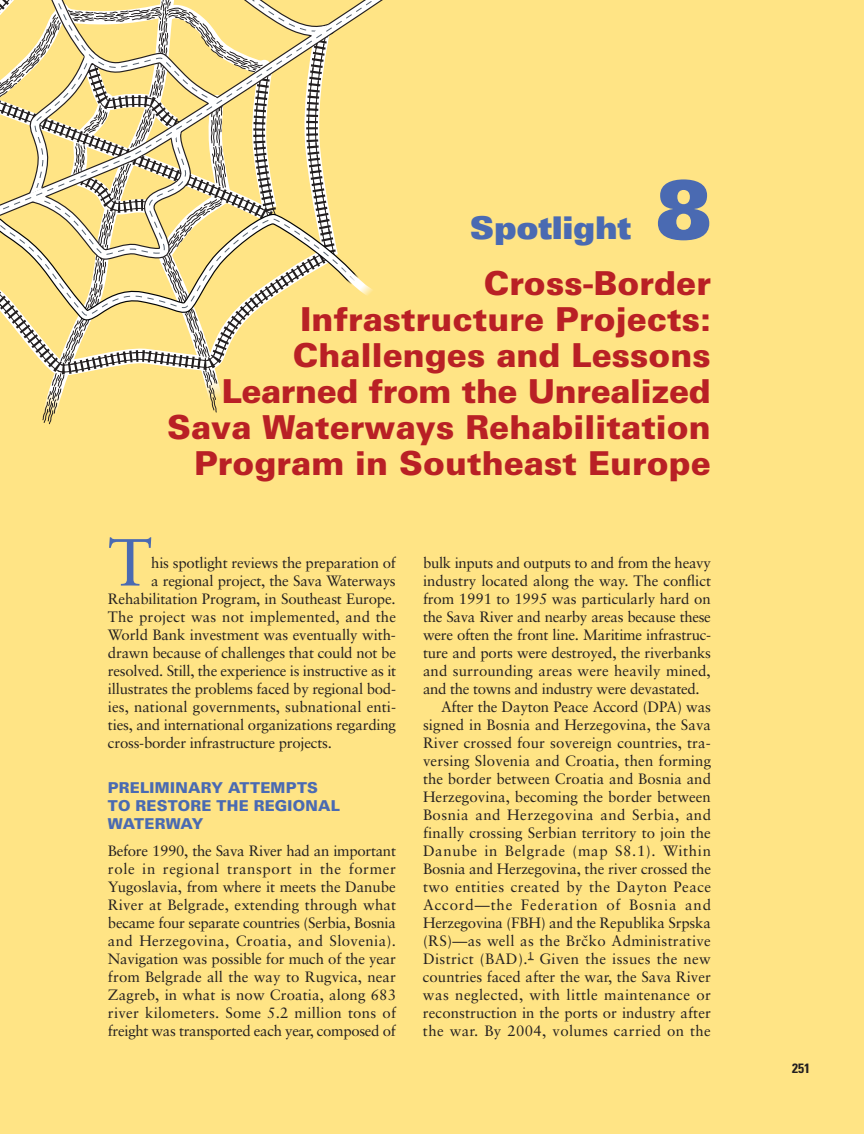
<style>
.page{position:relative;width:864px;height:1134px;background:#ffe485}
.page>*{position:absolute;margin:0;border:0;box-sizing:border-box;transform-origin:0 0}
.t1{font:900 expanded 82.2px "Univers";color:#4a6ab2;scale:.79 1}
.t2{font:66.6px "Sabon LT Std";color:#4a6ab2}
.t3{font:900 33px/36px "Univers";color:#b92025;text-align:right}
.t4{font:900 expanded 31.35px "Univers";letter-spacing:-.01em;color:#4a6ab2;scale:.79 1}
.t5{font:15px/18px "Sabon";letter-spacing:-.005em;color:#231f20;text-align:justify}
.t6{font:15px "Sabon";letter-spacing:.03em;color:#231f20}
.t7{font:15px "Sabon";letter-spacing:.025em;color:#231f20}
.t8{font:900 15px/18px "Univers";letter-spacing:.015em;color:#4a6ab2}
.t9{font:15px "Sabon";letter-spacing:.02em;color:#231f20}
.t10{font:15px "Sabon";letter-spacing:.015em;color:#231f20}
.t11{font:15px "Sabon";letter-spacing:.04em;color:#231f20}
.t12{font:15px "Sabon";letter-spacing:.06em;color:#231f20}
.t13{font:700 condensed 13.5px "Univers";color:#231f20}
</style>
<div class="page">
<svg style="left:0;top:0;width:374px;height:425px"></svg>
<h1 class="t1" style="left:656px;top:161px;width:71px">8</h1>
<h3 class="t3" style="left:167px;top:265px;width:545px">Cross-Border<br>Infrastructure Projects:<br>Challenges and Lessons<br>Learned from the Unrealized<br>Sava Waterways Rehabilitation<br>Program in Southeast Europe</h3>
<h3 class="t4" style="left:470px;top:209px;width:206px">Spotlight</h3>
<h2 class="t2" style="left:108px;top:523px;width:46px">T</h2>
<p class="t5" style="left:151px;top:553px;width:246px">his spotlight reviews the preparation of</p>
<p class="t5" style="left:151px;top:571px;width:246px">a regional project, the Sava Waterways</p>
<p class="t5" style="left:108px;top:589px;width:289px">Rehabilitation Program, in Southeast Europe.</p>
<p class="t10" style="left:108px;top:607px;width:290px">The project was not implemented, and the</p>
<p class="t5" style="left:108px;top:625px;width:289px">World Bank investment was eventually with-</p>
<p class="t5" style="left:108px;top:643px;width:290px">drawn because of challenges that could not be</p>
<p class="t5" style="left:108px;top:661px;width:290px">resolved. Still, the experience is instructive as it</p>
<p class="t5" style="left:108px;top:679px;width:290px">illustrates the problems faced by regional bod-</p>
<p class="t5" style="left:108px;top:697px;width:290px">ies, national governments, subnational enti-</p>
<p class="t5" style="left:108px;top:715px;width:289px">ties, and international organizations regarding</p>
<p class="t5" style="left:108px;top:733px;width:225px">cross-border infrastructure projects.</p>
<p class="t8" style="left:108px;top:778px;width:234px">PRELIMINARY ATTEMPTS<br>TO RESTORE THE REGIONAL<br>WATERWAY</p>
<p class="t5" style="left:108px;top:841px;width:290px">Before 1990, the Sava River had an important role in regional transport in the former Yugoslavia, from where it meets the Danube River at Belgrade, extending through what became four separate countries (Serbia, Bosnia and Herzegovina, Croatia, and Slovenia).<br>Navigation was possible for much of the year from Belgrade all the way to Rugvica, near Zagreb, in what is now Croatia, along 683 river kilometers. Some 5.2 million tons of freight was transported each year, composed of</p>
<p class="t5" style="left:423px;top:553px;width:289px">bulk inputs and outputs to and from the heavy</p>
<p class="t5" style="left:423px;top:571px;width:290px">industry located along the way. The conflict</p>
<p class="t5" style="left:423px;top:589px;width:289px">from 1991 to 1995 was particularly hard on</p>
<p class="t5" style="left:423px;top:607px;width:289px">the Sava River and nearby areas because these</p>
<p class="t5" style="left:423px;top:625px;width:290px">were often the front line. Maritime infrastruc-</p>
<p class="t5" style="left:423px;top:643px;width:290px">ture and ports were destroyed, the riverbanks</p>
<p class="t5" style="left:423px;top:661px;width:289px">and surrounding areas were heavily mined,</p>
<p class="t5" style="left:423px;top:679px;width:278px">and the towns and industry were devastated.</p>
<p class="t5" style="left:441px;top:697px;width:271px">After the Dayton Peace Accord (DPA) was</p>
<p class="t5" style="left:423px;top:715px;width:290px">signed in Bosnia and Herzegovina, the Sava</p>
<p class="t5" style="left:423px;top:733px;width:289px">River crossed four sovereign countries, tra-</p>
<p class="t5" style="left:423px;top:751px;width:290px">versing Slovenia and Croatia, then forming</p>
<p class="t5" style="left:423px;top:769px;width:290px">the border between Croatia and Bosnia and</p>
<p class="t5" style="left:423px;top:787px;width:289px">Herzegovina, becoming the border between</p>
<p class="t6" style="left:423px;top:805px;width:290px">Bosnia and Herzegovina and Serbia, and</p>
<p class="t5" style="left:423px;top:823px;width:289px">finally crossing Serbian territory to join the</p>
<p class="t11" style="left:423px;top:841px;width:290px">Danube in Belgrade (map S8.1). Within</p>
<p class="t5" style="left:423px;top:859px;width:290px">Bosnia and Herzegovina, the river crossed the</p>
<p class="t6" style="left:423px;top:877px;width:290px">two entities created by the Dayton Peace</p>
<p class="t12" style="left:423px;top:895px;width:290px">Accord—the Federation of Bosnia and</p>
<p class="t5" style="left:423px;top:913px;width:289px">Herzegovina (FBH) and the Republika Srpska</p>
<p class="t9" style="left:423px;top:931px;width:289px">(RS)—as well as the Brcˇko Administrative</p>
<p class="t7" style="left:423px;top:949px;width:289px">District (BAD).<sup>1</sup> Given the issues the new</p>
<p class="t5" style="left:423px;top:967px;width:289px">countries faced after the war, the Sava River</p>
<p class="t6" style="left:423px;top:985px;width:290px">was neglected, with little maintenance or</p>
<p class="t5" style="left:423px;top:1003px;width:289px">reconstruction in the ports or industry after</p>
<p class="t7" style="left:423px;top:1021px;width:289px">the war. By 2004, volumes carried on the</p>
<p class="t13" style="left:792px;top:1060px;width:19px">251</p>
</div>
